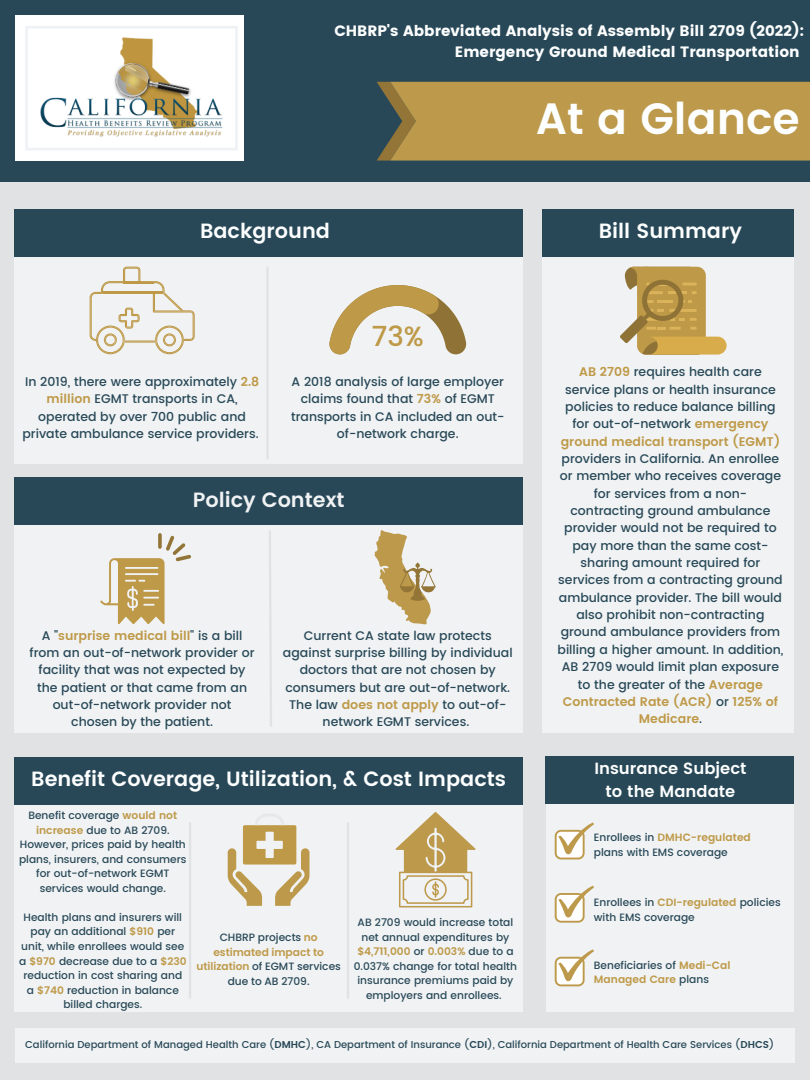
<style>
.page{position:relative;width:810px;height:1080px;background:#e0e2e4}
.page>*{position:absolute;margin:0;border:0;box-sizing:border-box;transform-origin:0 0}
.t1{font:600 43.75px "Poppins";color:#fdfefe}
.t2{font:500 27.69px "Poppins";color:#be9948}
.t3{font:600 20.62px "Poppins";color:#fdfefe}
.t4{font:600 20.62px "Poppins";color:#f0f2f3}
.t5{font:600 16.25px/22.5px "Poppins";color:#fdfefe;text-align:center}
.t6{font:15px "Poppins";color:#fdfefe}
.t7{font:500 12.5px/17.4px "Poppins";color:#284858;text-align:center}
.t8{font:500 10.62px/14.5px "Poppins";color:#284858;text-align:center}
.t9{font:500 10px "Poppins";color:#284858}
.s1{font-weight:600;color:#be9948}
.s2{font-weight:600}
</style>
<div class="page">
<div style="left:0;top:0;width:810px;height:181px;background:#284858"></div>
<div style="left:15px;top:209px;width:508px;height:255px;background:#f0f2f3"></div>
<div style="left:542px;top:209px;width:252px;height:524px;background:#f0f2f3"></div>
<div style="left:15px;top:209px;width:508px;height:48px;background:#284858"></div>
<div style="left:542px;top:209px;width:252px;height:48px;background:#284858"></div>
<hr style="left:266px;top:268px;width:3px;height:190px;background:#e0e2e4">
<img style="left:15px;top:16px;width:228px;height:144px">
<svg style="left:377px;top:82px;width:433px;height:79px;background:#b6954a"></svg>
<div style="left:16px;top:1028px;width:779px;height:34px;background:#f0f2f3"></div>
<div style="left:15px;top:478px;width:508px;height:255px;background:#f0f2f3"></div>
<div style="left:15px;top:478px;width:508px;height:47px;background:#284858"></div>
<div style="left:546px;top:757px;width:248px;height:255px;background:#f0f2f3"></div>
<svg style="left:555px;top:822px;width:39px;height:37px"></svg>
<svg style="left:555px;top:886px;width:39px;height:37px"></svg>
<svg style="left:555px;top:949px;width:39px;height:37px"></svg>
<svg style="left:620px;top:267px;width:107px;height:88px"></svg>
<svg style="left:269px;top:530px;width:3px;height:197px"></svg>
<svg style="left:100px;top:536px;width:91px;height:88px"></svg>
<div style="left:545px;top:757px;width:249px;height:47px;background:#284858"></div>
<div style="left:15px;top:757px;width:508px;height:255px;background:#f0f2f3"></div>
<div style="left:15px;top:757px;width:508px;height:47px;background:#284858"></div>
<hr style="left:189px;top:823px;width:2px;height:175px;background:#e0e2e4">
<svg style="left:375px;top:530px;width:61px;height:94px"></svg>
<svg style="left:90px;top:267px;width:105px;height:87px"></svg>
<hr style="left:347px;top:823px;width:2px;height:175px;background:#e0e2e4">
<svg style="left:329px;top:285px;width:137px;height:69px"></svg>
<svg style="left:228px;top:848px;width:81px;height:58px"></svg>
<div style="left:239px;top:813px;width:59px;height:57px;background:#f0f2f3"></div>
<div style="left:243px;top:825px;width:53px;height:40px;background:#be9948;border-radius:2px"></div>
<div style="left:256px;top:841px;width:27px;height:8px;background:#f0f2f3"></div>
<div style="left:266px;top:832px;width:8px;height:26px;background:#f0f2f3"></div>
<svg style="left:255px;top:814px;width:29px;height:11px"></svg>
<svg style="left:396px;top:812px;width:80px;height:95px"></svg>
<p class="t6" style="left:334px;top:22px;width:471px">CHBRP's Abbreviated Analysis of Assembly Bill 2709 (2022):</p>
<p class="t6" style="left:455px;top:43px;width:346px">Emergency Ground Medical Transportation</p>
<p class="t1" style="left:536px;top:93px;width:265px">At a Glance</p>
<p class="t3" style="left:200px;top:219px;width:132px">Background</p>
<p class="t3" style="left:599px;top:219px;width:145px">Bill Summary</p>
<p class="t7" style="left:22px;top:373px;width:238px">In 2019, there were approximately <span class="s1">2.8 million</span> EGMT transports in CA, operated by over 700 public and private ambulance service providers.</p>
<p class="t2" style="left:372px;top:320px;width:53px">73%</p>
<p class="t7" style="left:291px;top:373px;width:215px">A 2018 analysis of large employer claims found that <span class="s1">73%</span> of EGMT transports in CA included an out&shy;of-network charge.</p>
<p class="t4" style="left:193px;top:488px;width:153px">Policy Context</p>
<p class="t7" style="left:30px;top:627px;width:226px">A "<span class="s1">surprise medical bill</span>" is a bill from an out-of-network provider or facility that was not expected by the patient or that came from an out-of-network provider not chosen by the patient.</p>
<p class="t7" style="left:283px;top:627px;width:231px">Current CA state law protects against surprise billing by individual doctors that are not chosen by consumers but are out-of-network.<br>The law <span class="s1">does not apply</span> to out-of&shy;network EGMT services.</p>
<p class="t3" style="left:31px;top:767px;width:476px">Benefit Coverage, Utilization, &amp; Cost Impacts</p>
<p class="t8" style="left:19px;top:808px;width:169px">Benefit coverage <span class="s1">would not increase</span> due to AB 2709.<br>However, prices paid by health plans, insurers, and consumers for out-of-network EGMT services would change.</p>
<p class="t8" style="left:19px;top:910px;width:169px">Health plans and insurers will pay an additional <span class="s1">$910</span> per unit, while enrollees would see a <span class="s1">$970</span> decrease due to a <span class="s1">$230 </span>reduction in cost sharing and a <span class="s1">$740</span> reduction in balance billed charges.</p>
<p class="t8" style="left:354px;top:915px;width:165px">AB 2709 would increase total net annual expenditures by <span class="s1">$4,711,000</span> or <span class="s1">0.003%</span> due to a<br>0.037% change for total health insurance premiums paid by employers and enrollees.</p>
<p class="t8" style="left:196px;top:930px;width:146px">CHBRP projects <span class="s1">no estimated impact to utilization</span> of EGMT services due to AB 2709.</p>
<p class="t7" style="left:558px;top:363px;width:227px"><span class="s1">AB 2709</span> requires health care service plans or health insurance policies to reduce balance billing for out-of-network <span class="s1">emergency ground medical transport (EGMT) </span>providers in California. An enrollee or member who receives coverage for services from a non&shy;contracting ground ambulance provider would not be required to pay more than the same cost&shy;sharing amount required for services from a contracting ground ambulance provider. The bill would also prohibit non-contracting ground ambulance providers from billing a higher amount. In addition,<br>AB 2709 would limit plan exposure to the greater of the <span class="s1">Average<br>Contracted Rate (ACR)</span> or <span class="s1">125% of<br>Medicare</span>.</p>
<p class="t5" style="left:594px;top:757px;width:154px">Insurance Subject to the Mandate</p>
<p class="t8" style="left:594px;top:830px;width:159px;text-align:left">Enrollees in <span class="s1">DMHC-regulated </span>plans with EMS coverage</p>
<p class="t8" style="left:594px;top:895px;width:188px;text-align:left">Enrollees in <span class="s1">CDI-regulated</span> policies with EMS coverage</p>
<p class="t8" style="left:594px;top:958px;width:138px;text-align:left">Beneficiaries of <span class="s1">Medi-Cal<br>Managed Care</span> plans</p>
<p class="t9" style="left:25px;top:1039px;width:751px">California Department of Managed Health Care (<span class="s2">DMHC</span>), CA Department of Insurance (<span class="s2">CDI</span>), California Department of Health Care Services (<span class="s2">DHCS</span>)</p>
</div>
